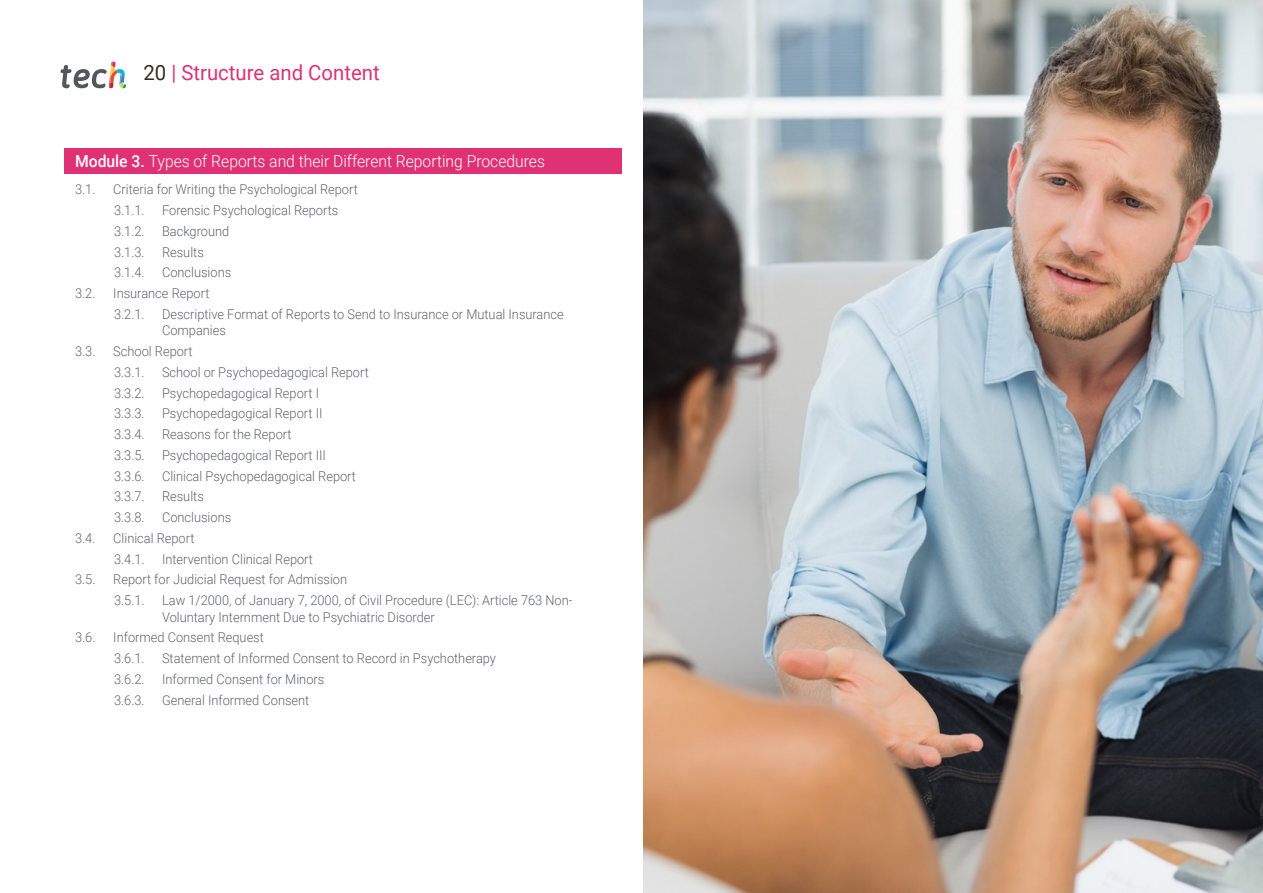
<style>
.page{position:relative;width:1263px;height:893px;background:#fff}
.page>*{position:absolute;margin:0;border:0;box-sizing:border-box;transform-origin:0 0}
.t1{font:21px "Roboto";color:#df3174}
.t2{font:300 16.5px "Roboto";color:#fff;scale:.95 1}
.t3{font:300 13.5px/20.7px "Roboto";color:#61646a;scale:.95 1}
.s1{color:#312e20}
.s2{font-weight:500}
</style>
<div class="page">
<img style="left:644px;top:0;width:619px;height:893px">
<svg style="left:61px;top:62px;width:65px;height:27px"></svg>
<div style="left:64px;top:149px;width:557px;height:25px;background:#df3174"></div>
<h1 class="t1" style="left:144px;top:57px;width:238px"><span class="s1">20</span> | Structure and Content</h1>
<p class="t2" style="left:75px;top:150px;width:496px"><span class="s2">Module 3.</span> Types of Reports and their Different Reporting Procedures</p>
<p class="t3" style="left:75px;top:179px;width:23px">3.1.</p>
<p class="t3" style="left:113px;top:179px;width:259px">Criteria for Writing the Psychological Report<br>3.1.1.</p>
<p class="t3" style="left:162px;top:199px;width:187px">Forensic Psychological Reports</p>
<p class="t3" style="left:114px;top:220px;width:34px">3.1.2.</p>
<p class="t3" style="left:162px;top:220px;width:72px">Background</p>
<p class="t3" style="left:114px;top:241px;width:34px">3.1.3.</p>
<p class="t3" style="left:162px;top:241px;width:45px">Results</p>
<p class="t3" style="left:114px;top:262px;width:34px">3.1.4.</p>
<p class="t3" style="left:162px;top:262px;width:74px">Conclusions</p>
<p class="t3" style="left:75px;top:282px;width:23px">3.2.</p>
<p class="t3" style="left:113px;top:282px;width:103px">Insurance Report<br>3.2.1.</p>
<p class="t3" style="left:162px;top:305px;width:424px;line-height:16.5px">Descriptive Format of Reports to Send to Insurance or Mutual Insurance<br>Companies</p>
<p class="t3" style="left:75px;top:340px;width:23px">3.3.</p>
<p class="t3" style="left:113px;top:340px;width:85px">School Report<br>3.3.1.</p>
<p class="t3" style="left:162px;top:361px;width:219px">School or Psychopedagogical Report</p>
<p class="t3" style="left:114px;top:382px;width:34px">3.3.2.</p>
<p class="t3" style="left:162px;top:382px;width:167px">Psychopedagogical Report I</p>
<p class="t3" style="left:114px;top:403px;width:34px">3.3.3.</p>
<p class="t3" style="left:162px;top:403px;width:170px">Psychopedagogical Report II</p>
<p class="t3" style="left:114px;top:423px;width:34px">3.3.4.</p>
<p class="t3" style="left:162px;top:423px;width:138px">Reasons for the Report</p>
<p class="t3" style="left:114px;top:444px;width:34px">3.3.5.</p>
<p class="t3" style="left:162px;top:444px;width:174px">Psychopedagogical Report III</p>
<p class="t3" style="left:114px;top:465px;width:34px">3.3.6.</p>
<p class="t3" style="left:162px;top:465px;width:206px">Clinical Psychopedagogical Report</p>
<p class="t3" style="left:114px;top:486px;width:34px">3.3.7.</p>
<p class="t3" style="left:162px;top:486px;width:45px">Results</p>
<p class="t3" style="left:114px;top:506px;width:34px">3.3.8.</p>
<p class="t3" style="left:162px;top:506px;width:74px">Conclusions</p>
<p class="t3" style="left:75px;top:527px;width:23px">3.4.</p>
<p class="t3" style="left:113px;top:527px;width:87px">Clinical Report<br>3.4.1.</p>
<p class="t3" style="left:162px;top:548px;width:160px">Intervention Clinical Report</p>
<p class="t3" style="left:75px;top:569px;width:23px">3.5.</p>
<p class="t3" style="left:113px;top:569px;width:248px">Report for Judicial Request for Admission<br>3.5.1.</p>
<p class="t3" style="left:162px;top:592px;width:433px;line-height:16.5px">Law 1/2000, of January 7, 2000, of Civil Procedure (LEC): Article 763 Non-<br>Voluntary Internment Due to Psychiatric Disorder</p>
<p class="t3" style="left:75px;top:627px;width:23px">3.6.</p>
<p class="t3" style="left:113px;top:627px;width:160px">Informed Consent Request<br>3.6.1.</p>
<p class="t3" style="left:162px;top:647px;width:353px">Statement of Informed Consent to Record in Psychotherapy</p>
<p class="t3" style="left:114px;top:668px;width:34px">3.6.2.</p>
<p class="t3" style="left:162px;top:668px;width:172px">Informed Consent for Minors</p>
<p class="t3" style="left:114px;top:689px;width:34px">3.6.3.</p>
<p class="t3" style="left:162px;top:689px;width:157px">General Informed Consent</p>
</div>
